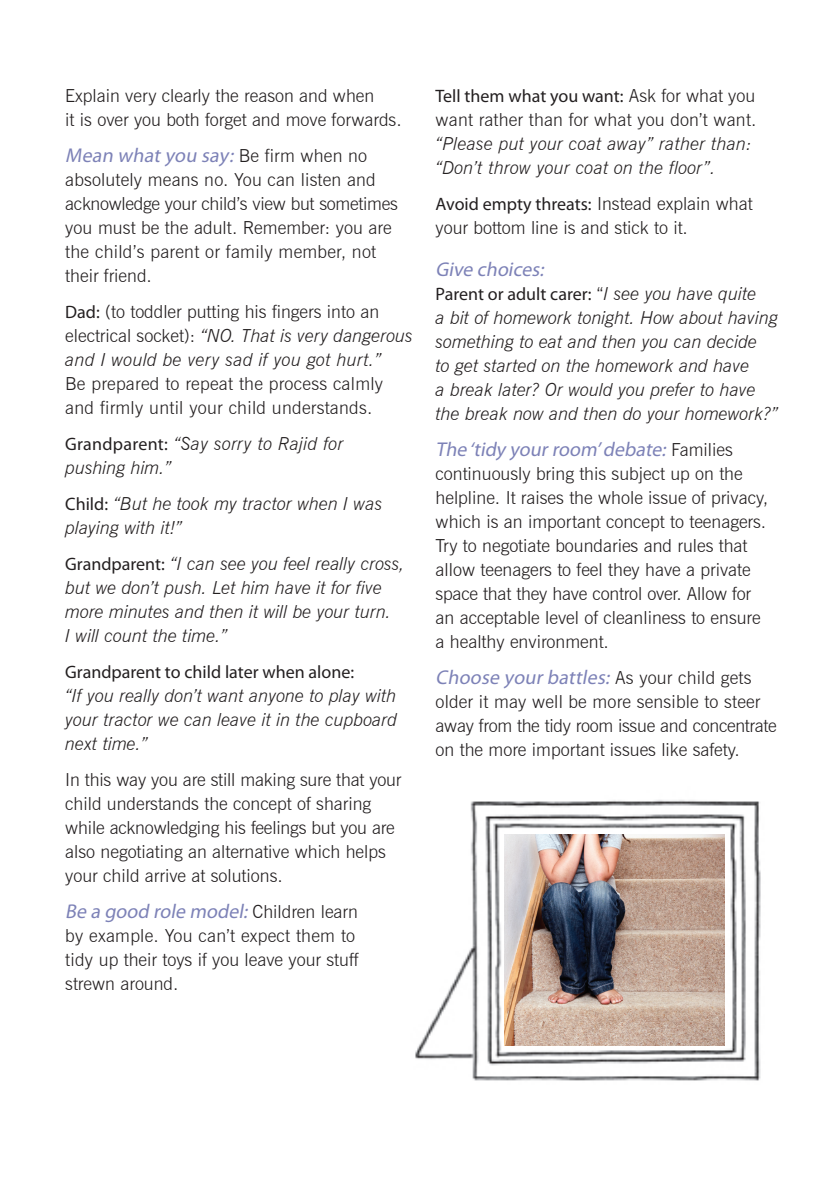
<style>
.page{position:relative;width:840px;height:1191px;background:#fff}
.page>*{position:absolute;margin:0;border:0;box-sizing:border-box;transform-origin:0 0}
.body_copy{font:italic 20px "Myriad Pro";color:#7d82b7}
.Subhead_2{font:italic 20px "Myriad Pro";color:#7d82b7}
.body_copy-2{font:300 18px/24px "News Gothic BT";color:#231f20}
.body_copy-3{font:italic 300 18px/24px "News Gothic BT";color:#231f20}
.Subhead_2-2{font:italic 300 18px/24px "News Gothic BT";letter-spacing:.015em;color:#231f20}
.s1{font-family:"News Gothic BT";font-weight:300;font-style:normal;font-size:18px;color:#231f20}
.s2{font-family:"Myriad Pro";font-weight:400;font-style:normal}
.s3{font-style:normal}
.s4{font-family:"Myriad Pro";font-weight:400}
</style>
<div class="page">
<img style="left:415px;top:800px;width:346px;height:281px">
<img style="left:504px;top:834px;width:220px;height:212px">
<p class="body_copy-2" style="left:65px;top:83px;width:338px">Explain very clearly the reason and when<br>it is over you both forget and move forwards.</p>
<p class="body_copy" style="left:65px;top:143px;width:303px">Mean whatyou say: <span class="s1">B e f i r m w h e n n o</span></p>
<p class="body_copy-2" style="left:65px;top:167px;width:334px">absolutely means no. You can listen and acknowledge your child’s view but sometimes you must be the adult. Remember: you are the child’s parent or family member, not their friend.</p>
<p class="Subhead_2-2" style="left:65px;top:299px;width:349px"><span class="s2">Dad:</span> <span class="s3">(to toddler putting his fingers into an electrical socket):</span> “NO. That is very dangerous and I would be very sad if you got hurt.”</p>
<p class="body_copy-2" style="left:65px;top:371px;width:319px">Be prepared to repeat the process calmly and firmly until your child understands.</p>
<p class="body_copy-3" style="left:65px;top:431px;width:280px"><span class="s2">Grandparent:</span> “Say sorry to Rajid for pushing him.”</p>
<p class="body_copy-3" style="left:65px;top:491px;width:318px"><span class="s2">Child:</span> “But he took my tractor when I was playing with it!”</p>
<p class="body_copy-3" style="left:65px;top:551px;width:341px"><span class="s2">Grandparent:</span> “I can see you feel really cross, but we don’t push. Let him have it for five more minutes and then it will be your turn.<br>I will count the time.”</p>
<p class="body_copy-3" style="left:65px;top:659px;width:333px"><span class="s2">Grandparent to child later when alone:<br></span>“If you really don’t want anyone to play with your tractor we can leave it in the cupboard next time.”</p>
<p class="body_copy-2" style="left:65px;top:767px;width:337px">In this way you are still making sure that your child understands the concept of sharing while acknowledging his feelings but you are also negotiating an alternative which helps your child arrive at solutions.</p>
<p class="body_copy" style="left:65px;top:899px;width:294px">Be a good role model: <span class="s1">C h i l d re n l e a r n</span></p>
<p class="body_copy-2" style="left:65px;top:923px;width:295px">by example. You can’t expect them to tidy up their toys if you leave your stuff strewn around.</p>
<p class="body_copy-3" style="left:435px;top:83px;width:322px"><span class="s2">Tell them what you want:</span> <span class="s3">Ask for what you want rather than for what you don’t want. </span>“Please put your coat away” rather than: “Don’t throw your coat on the floor”.</p>
<p class="body_copy-2" style="left:435px;top:191px;width:318px"><span class="s4">Avoid empty threats:</span> Instead explain what your bottom line is and stick to it.</p>
<p class="Subhead_2" style="left:435px;top:257px;width:114px">Give choices:</p>
<p class="body_copy-3" style="left:435px;top:281px;width:344px"><span class="s2">Parent or adult carer:</span> <span class="s3">“</span>I see you have quite<br>a bit of homework tonight. How about having something to eat and then you can decide<br>to get started on the homework and have<br>a break later? Or would you prefer to have the break now and then do your homework?”</p>
<p class="body_copy" style="left:435px;top:437px;width:298px">The ‘tidy yourroom’debate: <span class="s1">Fa m i l i e s</span></p>
<p class="body_copy-2" style="left:435px;top:461px;width:334px">continuously bring this subject up on the helpline. It raises the whole issue of privacy, which is an important concept to teenagers.<br>Try to negotiate boundaries and rules that allow teenagers to feel they have a private space that they have control over. Allow for an acceptable level of cleanliness to ensure a healthy environment.</p>
<p class="body_copy" style="left:435px;top:665px;width:317px">Choose yourbattles: <span class="s1">A s y o u r c h i l d g e ts</span></p>
<p class="body_copy-2" style="left:435px;top:689px;width:342px">older it may well be more sensible to steer away from the tidy room issue and concentrate on the more important issues like safety.</p>
</div>
